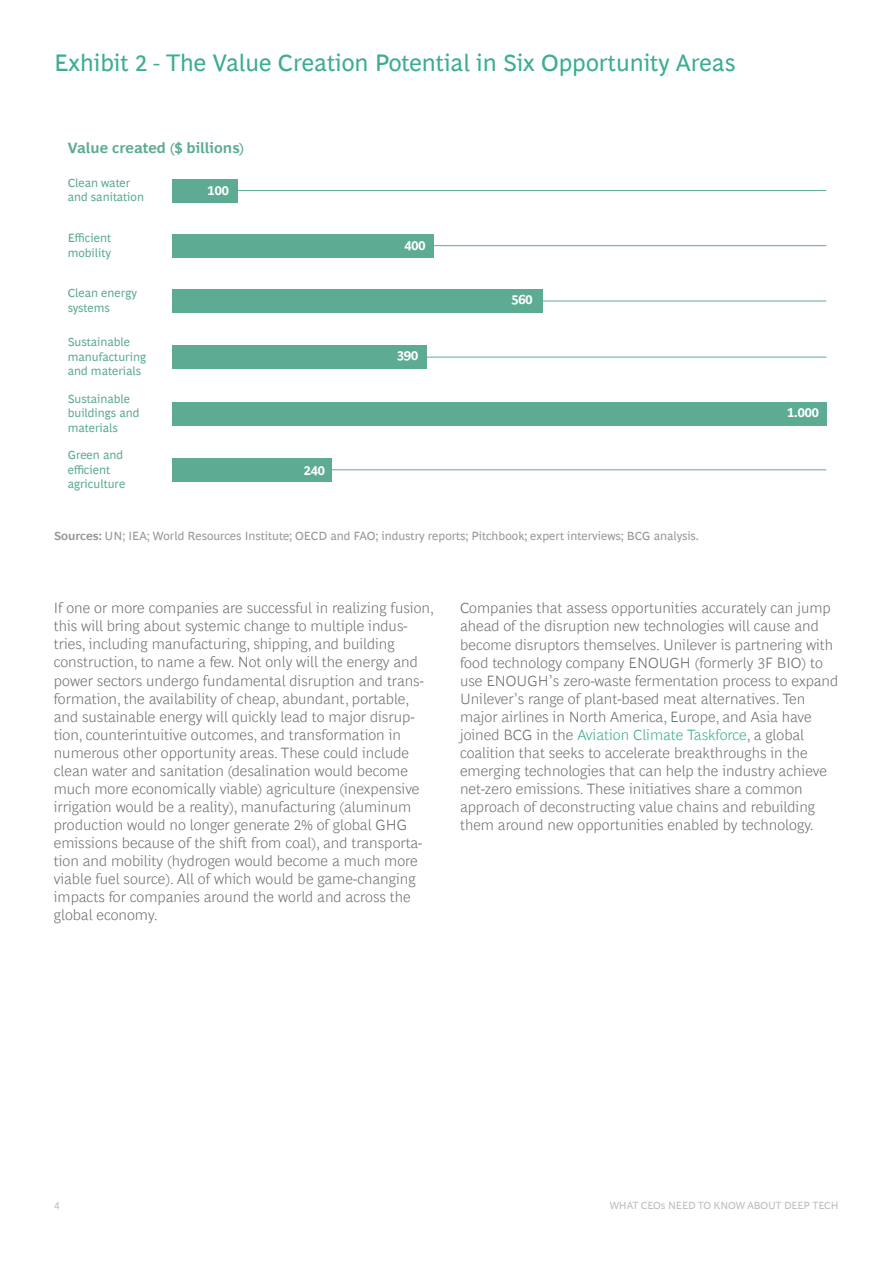
<style>
.page{position:relative;width:893px;height:1263px;background:#fff}
.page>*{position:absolute;margin:0;border:0;box-sizing:border-box;transform-origin:0 0}
.t1{font:24px "Henderson BCG Sans";color:#3cad93}
.t2{font:300 15px/18px "Henderson BCG Sans";color:#707071}
.t3{font:700 15px "Henderson BCG Sans";color:#5dab93}
.t4{font:700 13.5px "Henderson BCG Sans";color:#fff}
.t5{font:12px/14.4px "Henderson BCG Sans";color:#5dab93}
.t6{font:12px "Henderson BCG Sans";color:#989899}
.t7{font:10.5px "Henderson BCG Sans";letter-spacing:-.02em;color:#c0bfbf}
.s1{font-weight:700}
.s2{color:#3cad93}
</style>
<div class="page">
<hr style="left:172px;top:245px;width:654px;height:1px;background:#5dab93">
<hr style="left:172px;top:357px;width:654px;height:1px;background:#5dab93">
<hr style="left:172px;top:190px;width:654px;height:1px;background:#5dab93">
<hr style="left:172px;top:301px;width:654px;height:1px;background:#5dab93">
<hr style="left:172px;top:469px;width:654px;height:1px;background:#5dab93">
<div style="left:172px;top:179px;width:65px;height:23px;background:#5dab93"></div>
<div style="left:172px;top:289px;width:371px;height:24px;background:#5dab93"></div>
<div style="left:172px;top:402px;width:654px;height:23px;background:#5dab93"></div>
<div style="left:172px;top:234px;width:261px;height:24px;background:#5dab93"></div>
<div style="left:172px;top:345px;width:254px;height:24px;background:#5dab93"></div>
<div style="left:172px;top:458px;width:160px;height:24px;background:#5dab93"></div>
<h1 class="t1" style="left:54px;top:45px;width:683px">Exhibit 2 - The Value Creation Potential in Six Opportunity Areas</h1>
<p class="t3" style="left:68px;top:137px;width:178px">Value created ($ billions)</p>
<p class="t5" style="left:68px;top:175px;width:78px">Clean water and sanitation</p>
<p class="t5" style="left:68px;top:230px;width:45px">Efficient mobility</p>
<p class="t5" style="left:68px;top:285px;width:71px">Clean energy systems</p>
<p class="t5" style="left:68px;top:334px;width:80px">Sustainable manufacturing and materials</p>
<p class="t5" style="left:68px;top:390px;width:73px">Sustainable buildings and materials</p>
<p class="t5" style="left:68px;top:447px;width:59px">Green and efficient agriculture</p>
<p class="t4" style="left:208px;top:180px;width:23px">100</p>
<p class="t4" style="left:304px;top:461px;width:23px">240</p>
<p class="t4" style="left:405px;top:235px;width:23px">400</p>
<p class="t4" style="left:397px;top:346px;width:23px">390</p>
<p class="t4" style="left:512px;top:290px;width:23px">560</p>
<p class="t6" style="left:54px;top:527px;width:646px"><span class="s1">Sources:</span> UN; IEA; World Resources Institute; OECD and FAO; industry reports; Pitchbook; expert interviews; BCG analysis.</p>
<p class="t4" style="left:787px;top:403px;width:33px">1.000</p>
<p class="t2" style="left:54px;top:598px;width:382px">If one or more companies are successful in realizing fusion, this will bring about systemic change to multiple indus&shy;tries, including manufacturing, shipping, and building construction, to name a few. Not only will the energy and power sectors undergo fundamental disruption and trans&shy;formation, the availability of cheap, abundant, portable, and sustainable energy will quickly lead to major disrup&shy;tion, counterintuitive outcomes, and transformation in numerous other opportunity areas. These could include clean water and sanitation (desalination would become much more economically viable) agriculture (inexpensive irrigation would be a reality), manufacturing (aluminum production would no longer generate 2% of global GHG emissions because of the shift from coal), and transporta&shy;tion and mobility (hydrogen would become a much more viable fuel source). All of which would be game-changing impacts for companies around the world and across the global economy.</p>
<p class="t2" style="left:460px;top:598px;width:380px">Companies that assess opportunities accurately can jump ahead of the disruption new technologies will cause and become disruptors themselves. Unilever is partnering with food technology company ENOUGH (formerly 3F BIO) to use ENOUGH’s zero-waste fermentation process to expand Unilever’s range of plant-based meat alternatives. Ten major airlines in North America, Europe, and Asia have joined BCG in the <span class="s2">Aviation Climate Taskforce</span>, a global coalition that seeks to accelerate breakthroughs in the emerging technologies that can help the industry achieve net-zero emissions. These initiatives share a common approach of deconstructing value chains and rebuilding them around new opportunities enabled by technology.</p>
<p class="t7" style="left:54px;top:1198px;width:7px">4</p>
<p class="t7" style="left:610px;top:1198px;width:230px">WHAT CEOs NEED TO KNOW ABOUT DEEP TECH</p>
</div>
